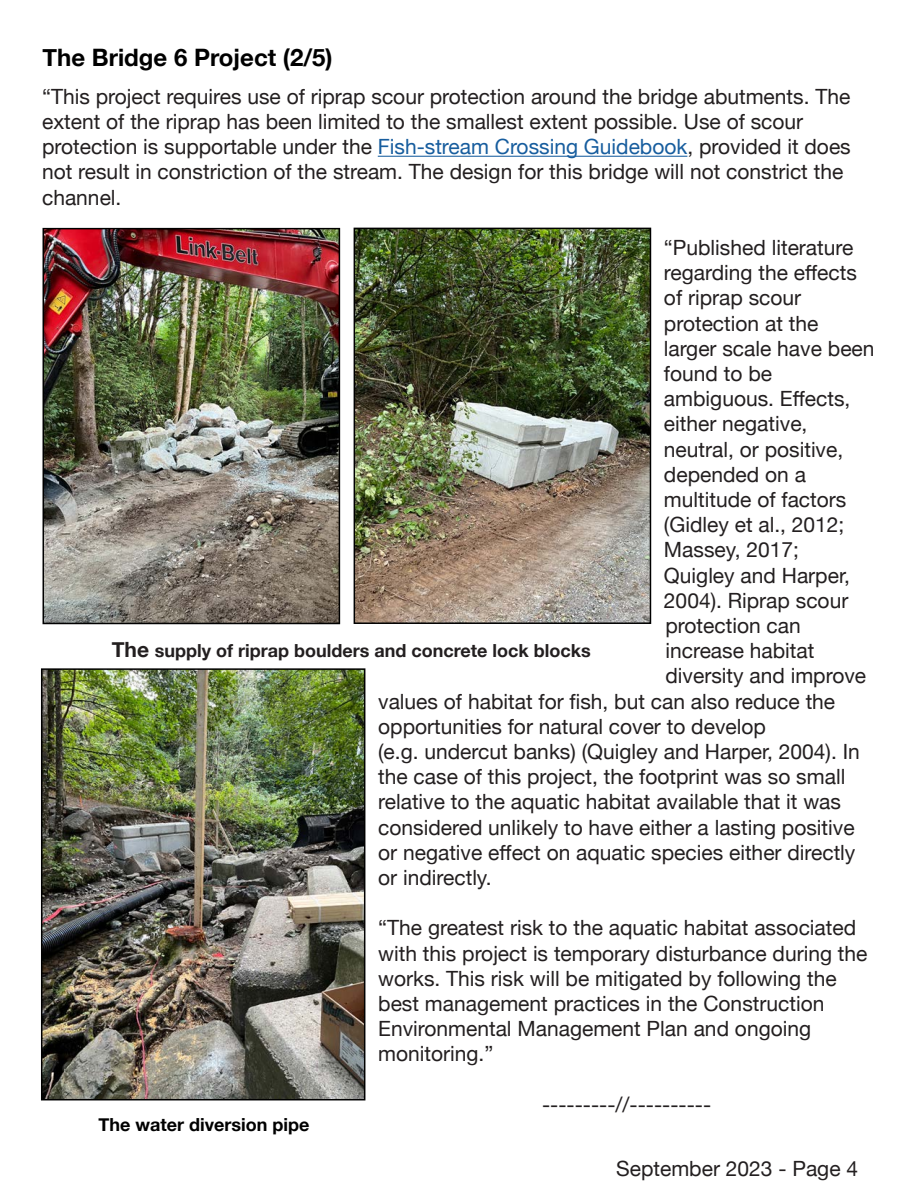
<style>
.page{position:relative;width:918px;height:1188px;background:#fff}
.page>*{position:absolute;margin:0;border:0;box-sizing:border-box;transform-origin:0 0}
.t1{font:700 24px "Helvetica Neue";color:#000}
.t2{font:21px/25.2px "Helvetica Neue";color:#231f20}
.t3{font:700 18px "Helvetica Neue";color:#231f20}
.t4{font:700 18px "Helvetica Neue";color:#000}
.s1{color:#175d9e}
.s2{font-size:21px}
</style>
<div class="page">
<hr style="left:378px;top:156px;width:309px;height:1px;background:#175d9e">
<img style="left:44px;top:671px;width:318px;height:426px">
<div style="left:41px;top:668px;width:324px;height:432px;border:2px solid #000"></div>
<img style="left:46px;top:231px;width:291px;height:390px">
<div style="left:43px;top:228px;width:297px;height:396px;border:2px solid #000"></div>
<img style="left:357px;top:231px;width:291px;height:390px">
<div style="left:354px;top:228px;width:297px;height:396px;border:2px solid #000"></div>
<p class="t1" style="left:42px;top:39px;width:292px">The Bridge 6 Project (2/5)</p>
<p class="t2" style="left:42px;top:85px;width:810px">“This project requires use of riprap scour protection around the bridge abutments. The extent of the riprap has been limited to the smallest extent possible. Use of scour protection is supportable under the <span class="s1">Fish-stream Crossing Guidebook</span>, provided it does not result in constriction of the stream. The design for this bridge will not constrict the channel.</p>
<p class="t2" style="left:664px;top:236px;width:191px">“Published literature</p>
<p class="t2" style="left:664px;top:261px;width:194px">regarding the effects</p>
<p class="t2" style="left:664px;top:286px;width:139px">of riprap scour</p>
<p class="t2" style="left:664px;top:312px;width:156px">protection at the</p>
<p class="t2" style="left:664px;top:337px;width:212px">larger scale have been</p>
<p class="t2" style="left:664px;top:362px;width:110px">found to be</p>
<p class="t2" style="left:664px;top:387px;width:188px">ambiguous. Effects,</p>
<p class="t2" style="left:664px;top:412px;width:145px">either negative,</p>
<p class="t2" style="left:664px;top:438px;width:181px">neutral, or positive,</p>
<p class="t2" style="left:664px;top:463px;width:144px">depended on a</p>
<p class="t2" style="left:664px;top:488px;width:184px">multitude of factors</p>
<p class="t2" style="left:664px;top:513px;width:182px">(Gidley et al., 2012;</p>
<p class="t2" style="left:664px;top:538px;width:137px">Massey, 2017;</p>
<p class="t2" style="left:664px;top:564px;width:187px">Quigley and Harper,</p>
<p class="t2" style="left:664px;top:589px;width:186px">2004). Riprap scour</p>
<p class="t2" style="left:665px;top:614px;width:137px">protection can</p>
<p class="t2" style="left:665px;top:639px;width:150px">increase habitat</p>
<p class="t2" style="left:665px;top:664px;width:202px">diversity and improve</p>
<p class="t2" style="left:378px;top:690px;width:459px">values of habitat for fish, but can also reduce the</p>
<p class="t2" style="left:378px;top:715px;width:389px">opportunities for natural cover to develop</p>
<p class="t2" style="left:378px;top:740px;width:483px">(e.g. undercut banks) (Quigley and Harper, 2004). In</p>
<p class="t2" style="left:378px;top:765px;width:469px">the case of this project, the footprint was so small</p>
<p class="t2" style="left:378px;top:790px;width:464px">relative to the aquatic habitat available that it was</p>
<p class="t2" style="left:378px;top:816px;width:478px">considered unlikely to have either a lasting positive</p>
<p class="t2" style="left:378px;top:841px;width:479px">or negative effect on aquatic species either directly</p>
<p class="t2" style="left:378px;top:866px;width:115px">or indirectly.</p>
<p class="t2" style="left:378px;top:916px;width:491px">“The greatest risk to the aquatic habitat associated with this project is temporary disturbance during the works. This risk will be mitigated by following the best management practices in the Construction Environmental Management Plan and ongoing monitoring.”</p>
<p class="t2" style="left:542px;top:1093px;width:171px">---------//----------</p>
<p class="t4" style="left:98px;top:1111px;width:212px">The water diversion pipe</p>
<p class="t3" style="left:112px;top:636px;width:481px"><span class="s2">The</span> supply of riprap boulders and concrete lock blocks</p>
<p class="t2" style="left:616px;top:1157px;width:243px">September 2023 - Page 4</p>
</div>
